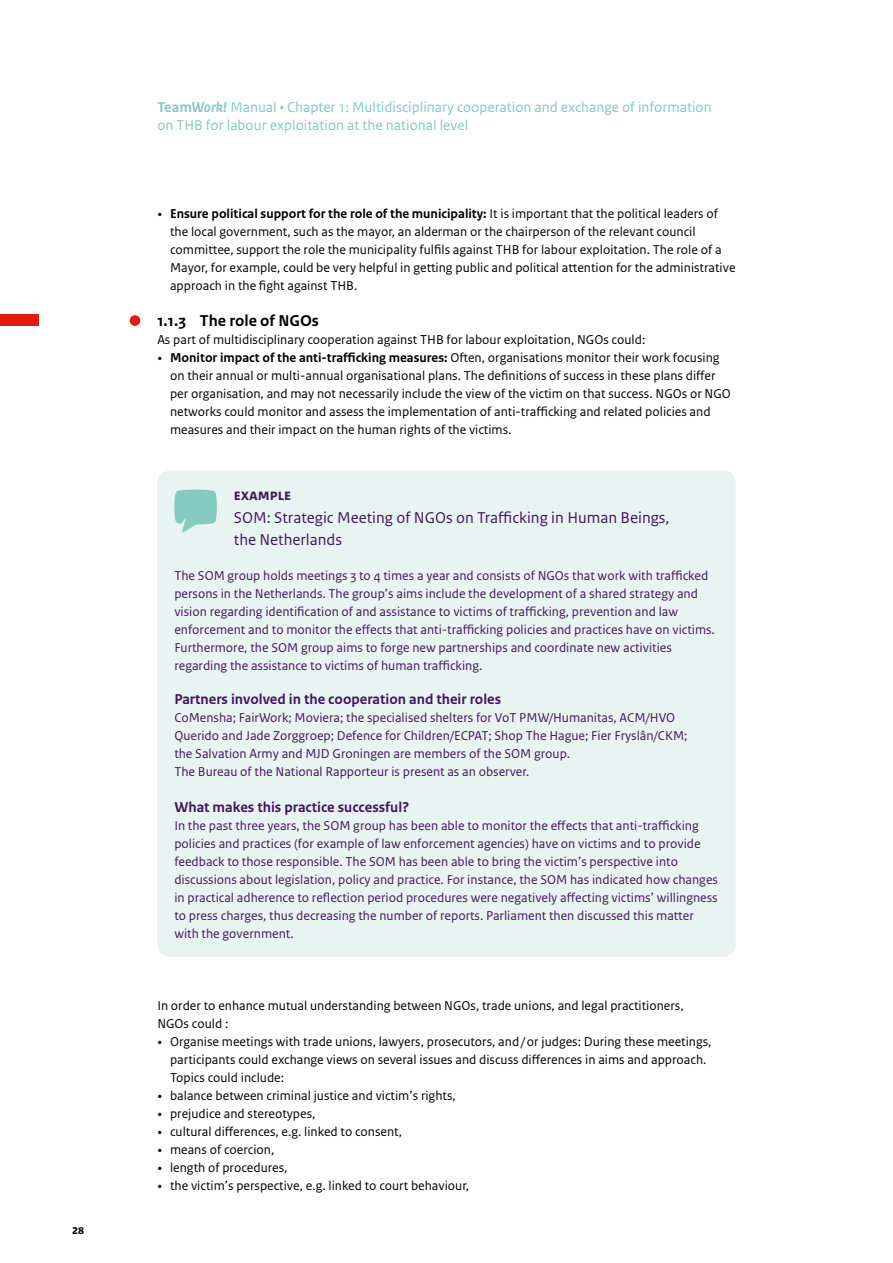
<style>
.page{position:relative;width:893px;height:1263px;background:#fff}
.page>*{position:absolute;margin:0;border:0;box-sizing:border-box;transform-origin:0 0}
.t1{font:16.5px/22.5px "Rijksoverheid Sans Text";color:#44155d}
._06_RO_Subalineakop{font:700 16.5px "Rijksoverheid Sans Text";color:#000}
.t2{font:15px/18px "Rijksoverheid Sans Text";color:#84cac0}
.t3{font:700 15px "Rijksoverheid Sans Text";color:#44155d}
._10_RO_Broodtekst_Sa{font:13.5px/18px "Rijksoverheid Sans Text";color:#000}
.t4{font:13.5px/18px "Rijksoverheid Sans Text";color:#44155d}
.t5{font:700 13.5px "Rijksoverheid Sans Text";color:#000}
.s1{font-weight:700}
.s2{font-weight:700;font-style:italic}
.s3{font-family:"Rijksoverheid Serif"}
</style>
<div class="page">
<div style="left:157px;top:470px;width:579px;height:487px;background:#e8f4f2;border-radius:13px"></div>
<svg style="left:174px;top:490px;width:43px;height:42px"></svg>
<div style="left:130px;top:315px;width:10px;height:11px;background:#e31b0e;border-radius:50%"></div>
<div style="left:0;top:314px;width:38px;height:12px;background:#e31b0e"></div>
<p class="t5" style="left:72px;top:1222px;width:13px">28</p>
<p class="t2" style="left:157px;top:98px;width:556px"><span class="s1">Team</span><span class="s2">Work!</span> Manual • Chapter 1: Multidisciplinary cooperation and exchange of information on THB for labour exploitation at the national level</p>
<p class="_10_RO_Broodtekst_Sa" style="left:170px;top:205px;width:567px;text-indent:-13px"><span class="s3">•</span> <span class="s1">Ensure political support for the role of the municipality:</span> It is important that the political leaders of the local government, such as the mayor, an alderman or the chairperson of the relevant council committee, support the role the municipality fulfils against THB for labour exploitation. The role of a Mayor, for example, could be very helpful in getting public and political attention for the administrative approach in the fight against THB.</p>
<p class="_06_RO_Subalineakop" style="left:157px;top:311px;width:163px">1.1.3 The role of NGOs</p>
<p class="_10_RO_Broodtekst_Sa" style="left:157px;top:331px;width:489px">As part of multidisciplinary cooperation against THB for labour exploitation, NGOs could:</p>
<p class="_10_RO_Broodtekst_Sa" style="left:170px;top:349px;width:562px;text-indent:-13px"><span class="s3">•</span> <span class="s1">Monitor impact of the anti-trafficking measures:</span> Often, organisations monitor their work focusing on their annual or multi-annual organisational plans. The definitions of success in these plans differ per organisation, and may not necessarily include the view of the victim on that success. NGOs or NGO networks could monitor and assess the implementation of anti-trafficking and related policies and measures and their impact on the human rights of the victims.</p>
<p class="t1" style="left:234px;top:484px;width:437px"><span class="s1">example<br></span>SOM: Strategic Meeting of NGOs on Trafficking in Human Beings, the Netherlands</p>
<p class="t4" style="left:174px;top:567px;width:542px">The SOM group holds meetings 3 to 4 times a year and consists of NGOs that work with trafficked persons in the Netherlands. The group’s aims include the development of a shared strategy and vision regarding identification of and assistance to victims of trafficking, prevention and law enforcement and to monitor the effects that anti-trafficking policies and practices have on victims.<br>Furthermore, the SOM group aims to forge new partnerships and coordinate new activities regarding the assistance to victims of human trafficking.</p>
<p class="t3" style="left:174px;top:691px;width:328px">Partners involved in the cooperation and their roles</p>
<p class="t4" style="left:174px;top:709px;width:515px">CoMensha; FairWork; Moviera; the specialised shelters for VoT PMW/Humanitas, ACM/HVO Querido and Jade Zorggroep; Defence for Children/ECPAT; Shop The Hague; Fier Fryslân/CKM; the Salvation Army and MJD Groningen are members of the SOM group.<br>The Bureau of the National Rapporteur is present as an observer.</p>
<p class="t3" style="left:174px;top:799px;width:236px">What makes this practice successful?</p>
<p class="t4" style="left:174px;top:817px;width:545px">In the past three years, the SOM group has been able to monitor the effects that anti-trafficking policies and practices (for example of law enforcement agencies) have on victims and to provide feedback to those responsible. The SOM has been able to bring the victim’s perspective into discussions about legislation, policy and practice. For instance, the SOM has indicated how changes in practical adherence to reflection period procedures were negatively affecting victims’ willingness to press charges, thus decreasing the number of reports. Parliament then discussed this matter with the government.</p>
<p class="_10_RO_Broodtekst_Sa" style="left:157px;top:997px;width:528px">In order to enhance mutual understanding between NGOs, trade unions, and legal practitioners,<br>NGOs could :</p>
<p class="_10_RO_Broodtekst_Sa" style="left:170px;top:1033px;width:543px;text-indent:-13px"><span class="s3">•</span> Organise meetings with trade unions, lawyers, prosecutors, and/or judges: During these meetings, participants could exchange views on several issues and discuss differences in aims and approach.<br>Topics could include:</p>
<p class="_10_RO_Broodtekst_Sa" style="left:157px;top:1087px;width:300px"><span class="s3">•</span> balance between criminal justice and victim’s rights,</p>
<p class="_10_RO_Broodtekst_Sa" style="left:157px;top:1105px;width:160px"><span class="s3">•</span> prejudice and stereotypes,</p>
<p class="_10_RO_Broodtekst_Sa" style="left:157px;top:1123px;width:246px"><span class="s3">•</span> cultural differences, e.g. linked to consent,</p>
<p class="_10_RO_Broodtekst_Sa" style="left:157px;top:1141px;width:119px"><span class="s3">•</span> means of coercion,</p>
<p class="_10_RO_Broodtekst_Sa" style="left:157px;top:1159px;width:132px"><span class="s3">•</span> length of procedures,</p>
<p class="_10_RO_Broodtekst_Sa" style="left:157px;top:1177px;width:313px"><span class="s3">•</span> the victim’s perspective, e.g. linked to court behaviour,</p>
</div>
